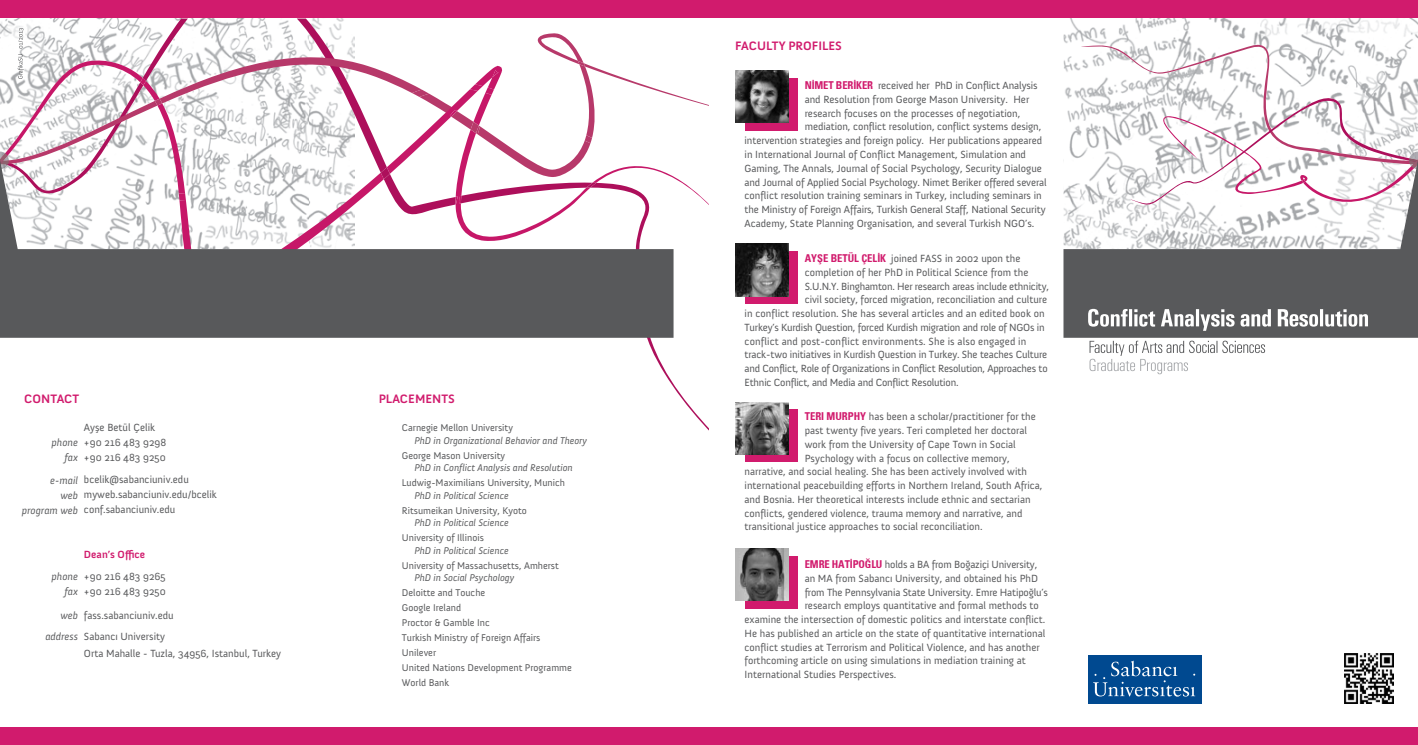
<style>
.page{position:relative;width:1418px;height:745px;background:#fff}
.page>*{position:absolute;margin:0;border:0;box-sizing:border-box;transform-origin:0 0}
.t1{font:700 12.5px "Anivers";color:#d11b6d}
.t2{font:10.62px/15px "Anivers";color:#58595b}
.t3{font:10.62px "Anivers";letter-spacing:-.02em;color:#58595b}
.t4{font:italic 10.62px/15px "Anivers";color:#58595b;text-align:right}
.t5{font:700 10.62px "Anivers";color:#d11b6d}
.t6{font:10px/15px "Anivers";color:#58595b}
.t7{font:italic 10px "Anivers";color:#58595b}
.s1{font-family:"Univers Condensed Turk B";color:#d11b6d}
</style>
<div class="page">
<img style="left:1063px;top:18px;width:354px;height:140px">
<svg style="left:594px;top:330px;width:115px;height:101px"></svg>
<svg style="left:1063px;top:183px;width:354px;height:154px;fill:#58595b"></svg>
<svg style="left:1080px;top:44px;width:338px;height:168px"></svg>
<div style="left:0;top:330px;width:673px;height:7px;background:#58595b"></div>
<svg style="left:1088px;top:308px;width:146px;height:22px"></svg>
<svg style="left:1240px;top:309px;width:30px;height:17px"></svg>
<svg style="left:1277px;top:309px;width:90px;height:17px"></svg>
<svg style="left:1089px;top:340px;width:176px;height:34px"></svg>
<div style="left:1088px;top:655px;width:113px;height:48px;background:#004990"></div>
<svg style="left:1093px;top:660px;width:102px;height:36px"></svg>
<div style="left:0;top:0;width:1417px;height:18px;background:#d11b6d"></div>
<div style="left:0;top:726px;width:1417px;height:18px;background:#d11b6d"></div>
<div style="left:744px;top:251px;width:53px;height:53px;background:#d11b6d"></div>
<div style="left:744px;top:78px;width:53px;height:53px;background:#d11b6d"></div>
<div style="left:744px;top:409px;width:53px;height:53px;background:#d11b6d"></div>
<img style="left:735px;top:402px;width:53px;height:52px">
<div style="left:744px;top:556px;width:53px;height:53px;background:#d11b6d"></div>
<img style="left:735px;top:548px;width:53px;height:52px">
<img style="left:1344px;top:653px;width:49px;height:49px">
<svg style="left:0;top:18px;width:789px;height:312px"></svg>
<p class="t1" style="left:24px;top:391px;width:56px">CONTACT</p>
<p class="t1" style="left:379px;top:391px;width:78px">PLACEMENTS</p>
<p class="t2" style="left:84px;top:419px;width:84px">Ayşe Betül Çelik +90 216 483 9298 +90 216 483 9250</p>
<p class="t2" style="left:84px;top:472px;width:134px">bcelik@sabanciuniv.edu myweb.sabanciuniv.edu/bcelik conf.sabanciuniv.edu</p>
<p class="t5" style="left:84px;top:548px;width:63px">Dean’s Office</p>
<p class="t2" style="left:84px;top:569px;width:83px">+90 216 483 9265 +90 216 483 9250</p>
<p class="t2" style="left:84px;top:604px;width:91px;line-height:21.2px">fass.sabanciuniv.edu<br>Sabancı University</p>
<p class="t2" style="left:84px;top:645px;width:199px">Orta Mahalle - Tuzla, 34956, Istanbul, Turkey</p>
<p class="t4" style="left:52px;top:435px;width:28px">phone fax</p>
<p class="t4" style="left:22px;top:472px;width:57px">e-mail<br>web program web</p>
<p class="t4" style="left:52px;top:568px;width:28px">phone fax</p>
<p class="t4" style="left:45px;top:604px;width:34px;line-height:21.2px">web address</p>
<p class="t6" style="left:402px;top:420px;width:113px">Carnegie Mellon University</p>
<p class="t7" style="left:414px;top:434px;width:174px">PhD in Organizational Behavior and Theory</p>
<p class="t6" style="left:402px;top:447px;width:105px">George Mason University</p>
<p class="t7" style="left:414px;top:462px;width:160px">PhD in Conflict Analysis and Resolution</p>
<p class="t6" style="left:402px;top:475px;width:165px">Ludwig-Maximilians University, Munich</p>
<p class="t7" style="left:414px;top:489px;width:96px">PhD in Political Science</p>
<p class="t6" style="left:402px;top:502px;width:126px">Ritsumeikan University, Kyoto</p>
<p class="t7" style="left:414px;top:517px;width:96px">PhD in Political Science</p>
<p class="t6" style="left:402px;top:530px;width:83px">University of Illinois</p>
<p class="t7" style="left:414px;top:544px;width:96px">PhD in Political Science</p>
<p class="t6" style="left:402px;top:557px;width:159px">University of Massachusetts, Amherst</p>
<p class="t7" style="left:414px;top:572px;width:101px">PhD in Social Psychology</p>
<p class="t6" style="left:402px;top:585px;width:171px">Deloitte and Touche<br>Google Ireland<br>Proctor &amp; Gamble Inc<br>Turkish Ministry of Foreign Affairs<br>Unilever<br>United Nations Development Programme<br>World Bank</p>
<p class="t1" style="left:735px;top:39px;width:108px">FACULTY PROFILES</p>
<p class="t2" style="left:804px;top:78px;width:234px"><span class="s1">NİMET BERİKER</span> received her PhD in Conflict Analysis</p>
<p class="t2" style="left:804px;top:92px;width:226px">and Resolution from George Mason University. Her</p>
<p class="t2" style="left:804px;top:106px;width:217px">research focuses on the processes of negotiation,</p>
<p class="t2" style="left:804px;top:119px;width:238px">mediation, conflict resolution, conflict systems design,</p>
<p class="t2" style="left:744px;top:133px;width:299px">intervention strategies and foreign policy. Her publications appeared</p>
<p class="t2" style="left:744px;top:147px;width:283px">in International Journal of Conflict Management, Simulation and</p>
<p class="t2" style="left:744px;top:161px;width:299px">Gaming, The Annals, Journal of Social Psychology, Security Dialogue</p>
<p class="t2" style="left:744px;top:174px;width:304px">and Journal of Applied Social Psychology. Nimet Beriker offered several</p>
<p class="t2" style="left:744px;top:188px;width:299px">conflict resolution training seminars in Turkey, including seminars in</p>
<p class="t2" style="left:744px;top:202px;width:302px">the Ministry of Foreign Affairs, Turkish General Staff, National Security</p>
<p class="t2" style="left:744px;top:216px;width:291px">Academy, State Planning Organisation, and several Turkish NGO’s.</p>
<p class="t2" style="left:804px;top:251px;width:217px"><span class="s1">AYŞE BETÜL ÇELİK</span> joined FASS in 2002 upon the</p>
<p class="t2" style="left:804px;top:265px;width:225px">completion of her PhD in Political Science from the</p>
<p class="t3" style="left:804px;top:280px;width:246px">S.U.N.Y. Binghamton. Her research areas include ethnicity,</p>
<p class="t2" style="left:804px;top:292px;width:244px">civil society, forced migration, reconciliation and culture</p>
<p class="t2" style="left:744px;top:306px;width:302px">in conflict resolution. She has several articles and an edited book on</p>
<p class="t3" style="left:744px;top:321px;width:301px">Turkey’s Kurdish Question, forced Kurdish migration and role of NGOs in</p>
<p class="t2" style="left:744px;top:333px;width:283px">conflict and post-conflict environments. She is also engaged in</p>
<p class="t2" style="left:744px;top:347px;width:304px">track-two initiatives in Kurdish Question in Turkey. She teaches Culture</p>
<p class="t3" style="left:744px;top:362px;width:304px">and Conflict, Role of Organizations in Conflict Resolution, Approaches to</p>
<p class="t3" style="left:744px;top:376px;width:215px">Ethnic Conflict, and Media and Conflict Resolution.</p>
<p class="t2" style="left:804px;top:409px;width:233px"><span class="s1">TERI MURPHY</span> has been a scholar/practitioner for the</p>
<p class="t2" style="left:804px;top:423px;width:224px">past twenty five years. Teri completed her doctoral</p>
<p class="t2" style="left:804px;top:436px;width:213px">work from the University of Cape Town in Social</p>
<p class="t2" style="left:804px;top:450px;width:206px">Psychology with a focus on collective memory,</p>
<p class="t2" style="left:744px;top:464px;width:284px">narrative, and social healing. She has been actively involved with</p>
<p class="t2" style="left:744px;top:478px;width:299px">international peacebuilding efforts in Northern Ireland, South Africa,</p>
<p class="t2" style="left:744px;top:491px;width:287px">and Bosnia. Her theoretical interests include ethnic and sectarian</p>
<p class="t2" style="left:744px;top:505px;width:279px">conflicts, gendered violence, trauma memory and narrative, and</p>
<p class="t2" style="left:744px;top:519px;width:239px">transitional justice approaches to social reconciliation.</p>
<p class="t2" style="left:804px;top:556px;width:234px"><span class="s1">EMRE HATİPOĞLU</span> holds a BA from Boğaziçi University,</p>
<p class="t2" style="left:804px;top:570px;width:235px">an MA from Sabancı University, and obtained his PhD</p>
<p class="t2" style="left:804px;top:584px;width:245px">from The Pennsylvania State University. Emre Hatipoğlu’s</p>
<p class="t2" style="left:804px;top:598px;width:236px">research employs quantitative and formal methods to</p>
<p class="t2" style="left:744px;top:611px;width:302px">examine the intersection of domestic politics and interstate conflict.</p>
<p class="t2" style="left:744px;top:625px;width:302px">He has published an article on the state of quantitative international</p>
<p class="t2" style="left:744px;top:639px;width:297px">conflict studies at Terrorism and Political Violence, and has another</p>
<p class="t2" style="left:744px;top:653px;width:283px">forthcoming article on using simulations in mediation training at</p>
<p class="t2" style="left:744px;top:666px;width:153px">International Studies Perspectives.</p>
</div>
